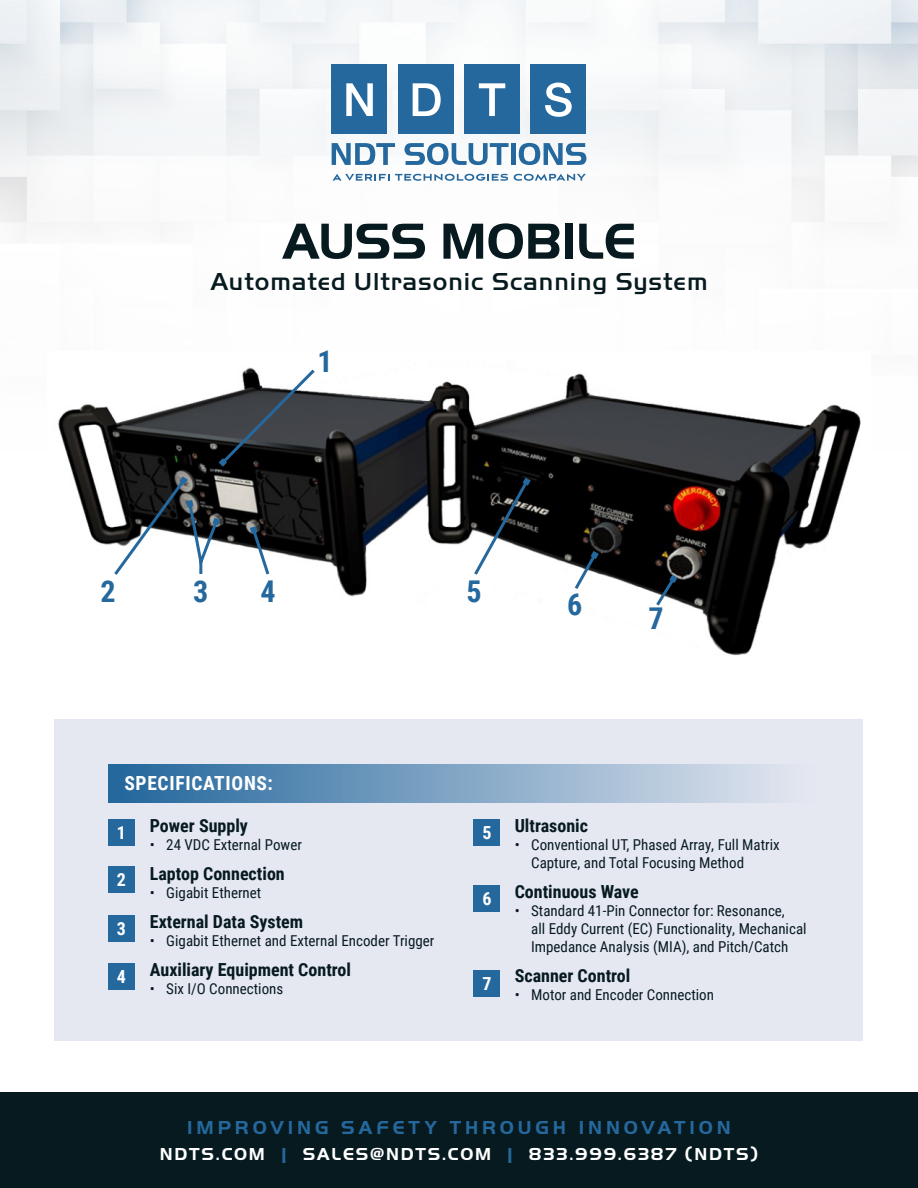
<style>
.page{position:relative;width:918px;height:1188px;background:#fff}
.page>*{position:absolute;margin:0;border:0;box-sizing:border-box;transform-origin:0 0}
.t1{font:700 52.5px "Handel Got D";color:#071a1f}
.t2{font:700 30px "Roboto Condensed";color:#25689d}
.t3{font:500 25.5px "Handel Got D";letter-spacing:.04em;color:#071a1f}
.t4{font:700 19.5px "Handel Got D";letter-spacing:.2em;color:#25689d}
.t5{font:700 19.5px "Roboto Condensed";letter-spacing:.035em;color:#fff}
.t6{font:700 18px "Roboto Condensed";color:#071a1f}
.t7{font:700 18px "Handel Got D";letter-spacing:.1em;color:#fff}
.t8{font:700 18px "Roboto Condensed";color:#fff}
.t9{font:15px/18px "Roboto Condensed";color:#071a1f}
.s1{color:#25689d}
</style>
<div class="page">
<div style="left:55px;top:719px;width:808px;height:322px;background:#e5e8f1"></div>
<svg style="left:0;top:0;width:918px;height:223px;fill:#f5f7f9"></svg>
<div style="left:0;top:1093px;width:918px;height:95px;background:#071a1f"></div>
<div style="left:332px;top:64px;width:55px;height:69px;background:#25689d"></div>
<div style="left:398px;top:64px;width:56px;height:69px;background:#25689d"></div>
<div style="left:464px;top:64px;width:56px;height:69px;background:#25689d"></div>
<div style="left:531px;top:64px;width:55px;height:69px;background:#25689d"></div>
<svg style="left:346px;top:83px;width:27px;height:33px"></svg>
<svg style="left:413px;top:83px;width:28px;height:33px"></svg>
<svg style="left:479px;top:83px;width:26px;height:33px"></svg>
<svg style="left:545px;top:83px;width:27px;height:34px"></svg>
<svg style="left:332px;top:143px;width:63px;height:22px"></svg>
<svg style="left:405px;top:143px;width:104px;height:22px"></svg>
<hr style="left:511px;top:143px;width:4px;height:22px;background:#25689d">
<svg style="left:519px;top:143px;width:67px;height:22px"></svg>
<svg style="left:333px;top:174px;width:175px;height:7px"></svg>
<svg style="left:514px;top:174px;width:72px;height:7px"></svg>
<div style="left:108px;top:764px;width:709px;height:38px;background:linear-gradient(to right,#21669b,#e6e8f1)"></div>
<img style="left:58px;top:373px;width:803px;height:283px">
<svg style="left:219px;top:367px;width:99px;height:100px"></svg>
<svg style="left:111px;top:476px;width:109px;height:102px"></svg>
<hr style="left:199px;top:558px;width:3px;height:16px;background:#25689d">
<svg style="left:250px;top:526px;width:22px;height:52px"></svg>
<svg style="left:471px;top:478px;width:60px;height:100px"></svg>
<svg style="left:572px;top:551px;width:27px;height:41px"></svg>
<svg style="left:653px;top:575px;width:25px;height:34px"></svg>
<div style="left:108px;top:819px;width:27px;height:27px;background:#25689d"></div>
<div style="left:474px;top:819px;width:26px;height:27px;background:#25689d"></div>
<div style="left:108px;top:866px;width:27px;height:27px;background:#25689d"></div>
<div style="left:474px;top:885px;width:26px;height:27px;background:#25689d"></div>
<div style="left:108px;top:915px;width:27px;height:27px;background:#25689d"></div>
<div style="left:474px;top:970px;width:26px;height:27px;background:#25689d"></div>
<div style="left:108px;top:963px;width:27px;height:27px;background:#25689d"></div>
<p class="t1" style="left:282px;top:212px;width:356px">AUSS MOBILE</p>
<p class="t3" style="left:210px;top:267px;width:499px">Automated Ultrasonic Scanning System</p>
<p class="t2" style="left:317px;top:340px;width:17px">1</p>
<p class="t2" style="left:100px;top:570px;width:17px">2</p>
<p class="t2" style="left:193px;top:570px;width:17px">3</p>
<p class="t2" style="left:260px;top:570px;width:17px">4</p>
<p class="t2" style="left:467px;top:570px;width:17px">5</p>
<p class="t2" style="left:567px;top:584px;width:17px">6</p>
<p class="t2" style="left:649px;top:598px;width:17px">7</p>
<p class="t5" style="left:124px;top:770px;width:150px">SPECIFICATIONS:</p>
<p class="t6" style="left:150px;top:813px;width:100px">Power Supply</p>
<p class="t9" style="left:150px;top:835px;width:154px">• 24 VDC External Power</p>
<p class="t6" style="left:150px;top:861px;width:136px">Laptop Connection</p>
<p class="t9" style="left:150px;top:883px;width:113px">• Gigabit Ethernet</p>
<p class="t6" style="left:150px;top:909px;width:155px">External Data System</p>
<p class="t9" style="left:150px;top:931px;width:286px">• Gigabit Ethernet and External Encoder Trigger</p>
<p class="t6" style="left:150px;top:957px;width:203px">Auxiliary Equipment Control</p>
<p class="t9" style="left:150px;top:979px;width:135px">• Six I/O Connections</p>
<p class="t8" style="left:117px;top:820px;width:11px">1</p>
<p class="t8" style="left:482px;top:820px;width:11px">5</p>
<p class="t8" style="left:117px;top:867px;width:11px">2</p>
<p class="t8" style="left:482px;top:886px;width:11px">6</p>
<p class="t8" style="left:117px;top:916px;width:11px">3</p>
<p class="t8" style="left:117px;top:964px;width:11px">4</p>
<p class="t8" style="left:482px;top:971px;width:11px">7</p>
<p class="t6" style="left:515px;top:813px;width:75px">Ultrasonic</p>
<p class="t9" style="left:531px;top:835px;width:250px;text-indent:-16px">• Conventional UT, Phased Array, Full Matrix<br>Capture, and Total Focusing Method</p>
<p class="t6" style="left:515px;top:879px;width:126px">Continuous Wave</p>
<p class="t9" style="left:531px;top:901px;width:277px;text-indent:-16px">• Standard 41-Pin Connector for: Resonance,<br>all Eddy Current (EC) Functionality, Mechanical<br>Impedance Analysis (MIA), and Pitch/Catch</p>
<p class="t6" style="left:515px;top:963px;width:117px">Scanner Control</p>
<p class="t9" style="left:515px;top:985px;width:201px">• Motor and Encoder Connection</p>
<p class="t4" style="left:187px;top:1117px;width:545px">IMPROVING SAFETY THROUGH INNOVATION</p>
<p class="t7" style="left:160px;top:1144px;width:600px">NDTS.COM <span class="s1">|</span> SALES@NDTS.COM <span class="s1">|</span> 833.999.6387 (NDTS)</p>
</div>
